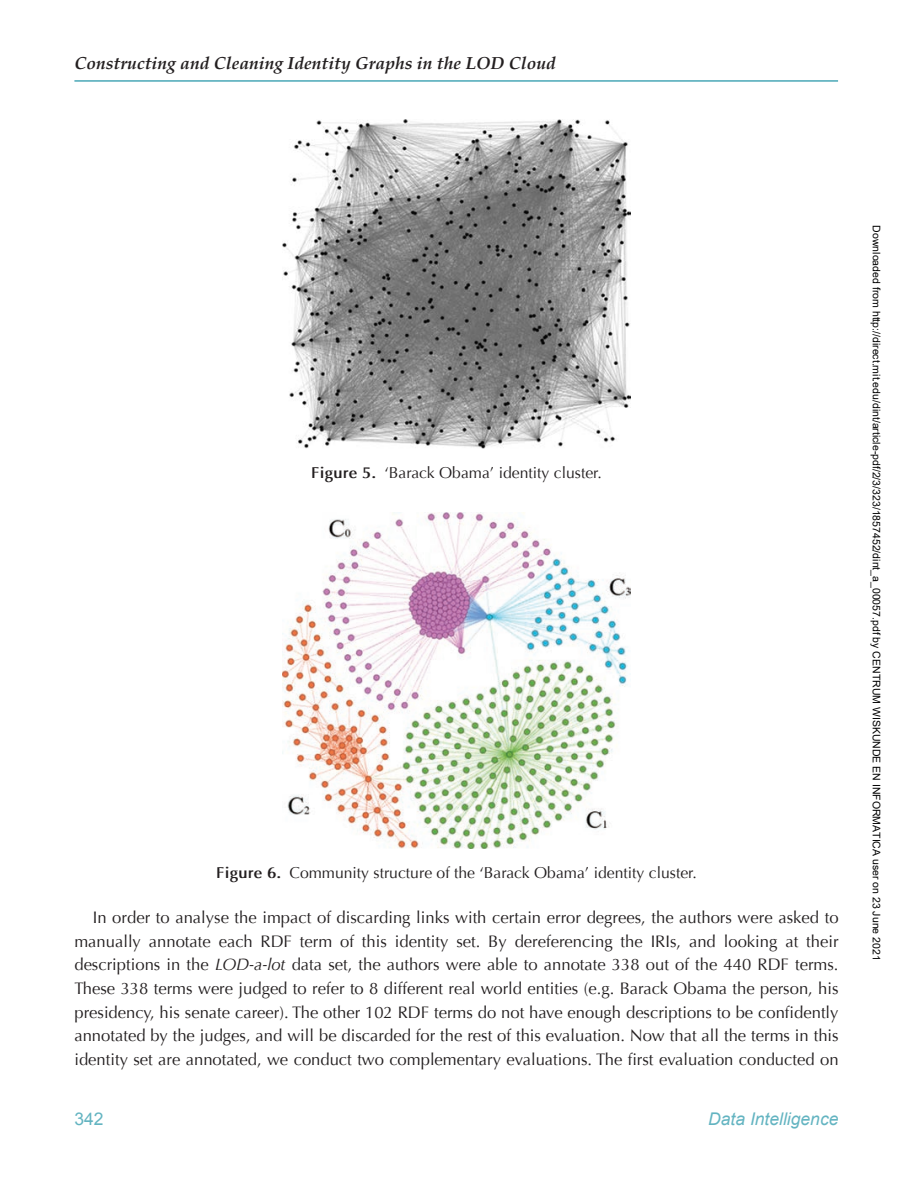
<style>
.page{position:relative;width:913px;height:1186px;background:#fff}
.page>*{position:absolute;margin:0;border:0;box-sizing:border-box;transform-origin:0 0}
.t1{font:italic 700 17.5px "Palatino";color:#231f20}
.t2{font:italic 17.5px "Arial";color:#63b4c1}
.t3{font:17.5px "Arial";color:#63b4c1}
.t4{font:16.62px/23.6px "Optima";color:#231f20;text-align:justify}
.t5{font:15.75px "Optima";color:#231f20}
.t6{font:10.5px "Arial";color:#000}
.s1{font-weight:700}
.s2{font-style:italic}
</style>
<div class="page">
<hr style="left:74px;top:80px;width:764px;height:2px;background:#63b4c1">
<img style="left:283px;top:119px;width:347px;height:330px">
<img style="left:283px;top:512px;width:347px;height:336px">
<p class="t1" style="left:74px;top:53px;width:483px">Constructing and Cleaning Identity Graphs in the LOD Cloud</p>
<p class="t5" style="left:311px;top:464px;width:292px"><span class="s1">Figure 5.</span> ‘Barack Obama’ identity cluster.</p>
<p class="t5" style="left:216px;top:864px;width:482px"><span class="s1">Figure 6.</span> Community structure of the ‘Barack Obama’ identity cluster.</p>
<p class="t4" style="left:74px;top:906px;width:766px;text-indent:18px">In order to analyse the impact of discarding links with certain error degrees, the authors were asked to manually annotate each RDF term of this identity set. By dereferencing the IRIs, and looking at their descriptions in the <span class="s2">LOD-a-lot</span> data set, the authors were able to annotate 338 out of the 440 RDF terms.<br>These 338 terms were judged to refer to 8 different real world entities (e.g. Barack Obama the person, his presidency, his senate career). The other 102 RDF terms do not have enough descriptions to be confidently annotated by the judges, and will be discarded for the rest of this evaluation. Now that all the terms in this identity set are annotated, we conduct two complementary evaluations. The first evaluation conducted on</p>
<p class="t3" style="left:74px;top:1107px;width:31px">342</p>
<p class="t2" style="left:708px;top:1107px;width:132px">Data Intelligence</p>
<p class="t6" style="left:880px;top:225px;width:736px;rotate:90deg">Downloaded from http://direct.mit.edu/dint/article-pdf/2/3/323/1857452/dint_a_00057.pdf by CENTRUM WISKUNDE EN INFORMATICA user on 23 June 2021</p>
</div>
